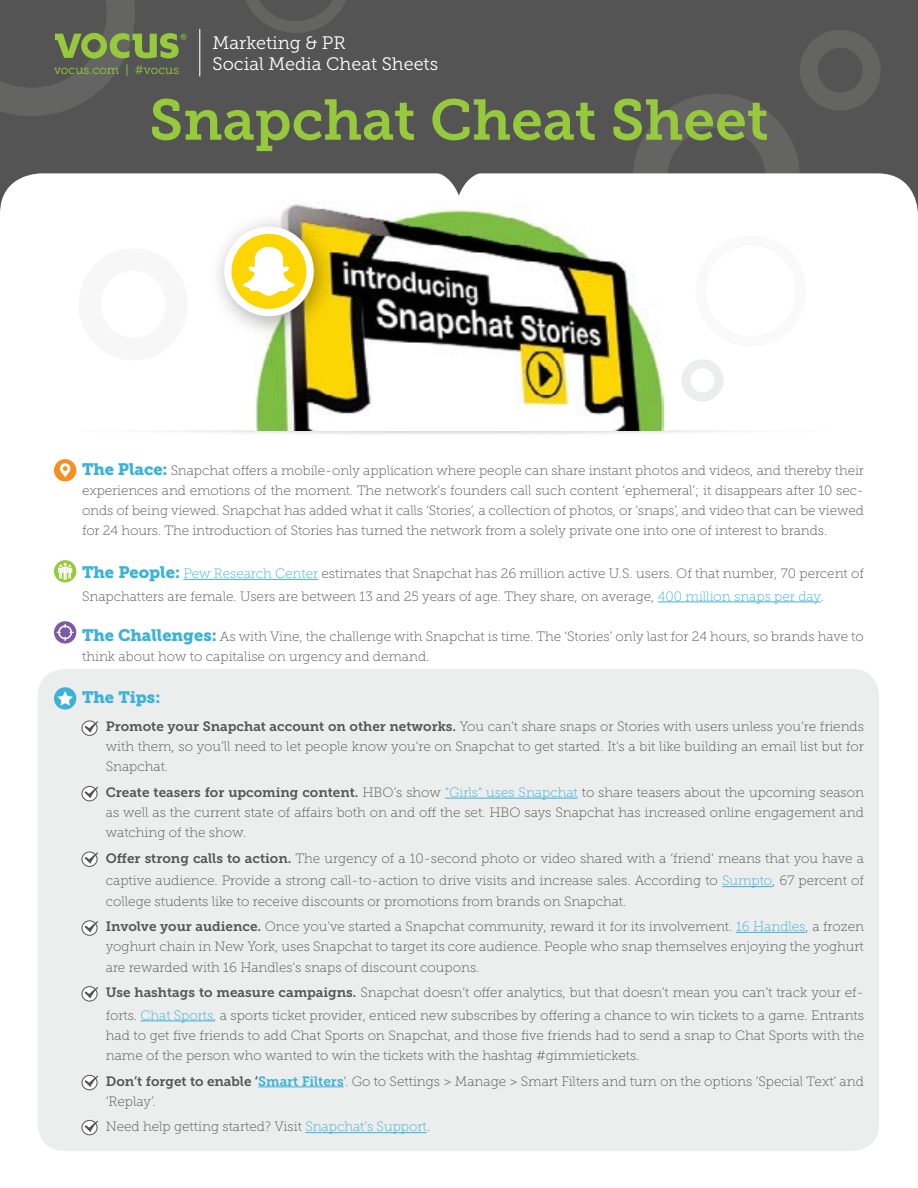
<style>
.page{position:relative;width:918px;height:1188px;background:#fff}
.page>*{position:absolute;margin:0;border:0;box-sizing:border-box;transform-origin:0 0}
.t1{font:57px "Museo Slab 700";color:#97c93d}
.t2{font:18px/21.6px "Museo Slab 300";color:#fff}
.t3{font:16.5px "Museo Slab 900";color:#3bb2d8}
.t4{font:13.5px/20.2px "Museo Slab 100";color:#545454}
.t5{font:12.45px "Museo Slab 300";color:#97c93d}
.s1{font-family:"Museo Slab 900";font-size:16.5px;color:#3bb2d8}
.s2{color:#3bb2d8}
.s3{font-family:"Museo Slab 700"}
.s4{font-family:"Museo Slab 700";color:#3bb2d8}
</style>
<div class="page">
<div style="left:38px;top:669px;width:841px;height:482px;background:#eceded;border-radius:27px"></div>
<div style="left:0;top:0;width:918px;height:222px;background:#545454"></div>
<div style="left:633px;top:94px;width:167px;height:167px;border:34px solid #646463;border-radius:50%"></div>
<div style="left:800px;top:30px;width:81px;height:81px;border:18px solid #646463;border-radius:50%"></div>
<svg style="left:246px;top:0;width:100px;height:33px"></svg>
<div style="left:0;top:173px;width:918px;height:161px;background:#fff;border-radius:40px"></div>
<svg style="left:431px;top:173px;width:56px;height:23px"></svg>
<hr style="left:183px;top:579px;width:135px;height:1px;background:#3bb2d8">
<hr style="left:658px;top:602px;width:163px;height:1px;background:#3bb2d8">
<hr style="left:445px;top:798px;width:133px;height:1px;background:#3bb2d8">
<hr style="left:722px;top:886px;width:50px;height:1px;background:#3bb2d8">
<hr style="left:736px;top:932px;width:69px;height:1px;background:#3bb2d8">
<hr style="left:141px;top:1021px;width:72px;height:1px;background:#3bb2d8">
<hr style="left:258px;top:1087px;width:86px;height:1px;background:#3bb2d8">
<hr style="left:305px;top:1132px;width:122px;height:1px;background:#3bb2d8">
<div style="left:54px;top:459px;width:22px;height:22px;background:#f78f20;border-radius:50%"></div>
<svg style="left:60px;top:463px;width:10px;height:14px"></svg>
<svg style="left:54px;top:560px;width:22px;height:22px"></svg>
<svg style="left:58px;top:563px;width:14px;height:17px"></svg>
<svg style="left:54px;top:621px;width:22px;height:23px"></svg>
<svg style="left:57px;top:624px;width:17px;height:17px"></svg>
<div style="left:54px;top:687px;width:22px;height:23px;background:#3bb2d8;border-radius:50%"></div>
<svg style="left:57px;top:691px;width:16px;height:15px"></svg>
<div style="left:82px;top:720px;width:16px;height:16px;border:1px solid #545454;border-radius:50%"></div>
<svg style="left:84px;top:721px;width:14px;height:12px"></svg>
<div style="left:82px;top:786px;width:16px;height:15px;border:1px solid #545454;border-radius:50%"></div>
<svg style="left:84px;top:786px;width:14px;height:12px"></svg>
<div style="left:82px;top:852px;width:16px;height:15px;border:1px solid #545454;border-radius:50%"></div>
<svg style="left:84px;top:852px;width:14px;height:12px"></svg>
<div style="left:82px;top:920px;width:16px;height:16px;border:1px solid #545454;border-radius:50%"></div>
<svg style="left:84px;top:921px;width:14px;height:12px"></svg>
<svg style="left:82px;top:987px;width:15px;height:14px"></svg>
<div style="left:82px;top:986px;width:16px;height:16px;border:1px solid #545454;border-radius:50%"></div>
<svg style="left:84px;top:987px;width:14px;height:11px"></svg>
<div style="left:681px;top:359px;width:43px;height:43px;border:9px solid #eceded;border-radius:50%"></div>
<div style="left:79px;top:248px;width:109px;height:112px;border:22px solid #eceded;border-radius:50%"></div>
<div style="left:696px;top:235px;width:110px;height:112px;border:10px solid #eceded;border-radius:50%"></div>
<img style="left:254px;top:209px;width:410px;height:222px">
<svg style="left:0;top:0;width:186px;height:116px"></svg>
<hr style="left:199px;top:29px;width:1px;height:47px;background:#fff">
<div style="left:82px;top:1075px;width:16px;height:15px;border:1px solid #545454;border-radius:50%"></div>
<svg style="left:84px;top:1075px;width:14px;height:12px"></svg>
<div style="left:82px;top:1120px;width:16px;height:15px;border:1px solid #545454;border-radius:50%"></div>
<svg style="left:84px;top:1120px;width:14px;height:12px"></svg>
<img style="left:218px;top:203px;width:124px;height:139px">
<svg style="left:228px;top:230px;width:82px;height:83px;fill:#fcd502"></svg>
<div style="left:224px;top:227px;width:90px;height:89px;border:7px solid #fff;border-radius:50%"></div>
<svg style="left:243px;top:246px;width:52px;height:51px"></svg>
<p class="t5" style="left:54px;top:63px;width:127px">vocus.com | #vocus</p>
<h2 class="t2" style="left:212px;top:32px;width:227px">Marketing &amp; PR<br>Social Media Cheat Sheets</h2>
<h1 class="t1" style="left:149px;top:88px;width:621px">Snapchat Cheat Sheet</h1>
<p class="t4" style="left:82px;top:460px;width:784px;text-align:justify"><span class="s1">The Place:</span> Snapchat offers a mobile-only application where people can share instant photos and videos, and thereby their experiences and emotions of the moment. The network’s founders call such content ‘ephemeral’; it disappears after 10 sec&shy;onds of being viewed. Snapchat has added what it calls ‘Stories’, a collection of photos, or ‘snaps’, and video that can be viewed for 24 hours. The introduction of Stories has turned the network from a solely private one into one of interest to brands.</p>
<p class="t4" style="left:82px;top:562px;width:783px;line-height:22.5px"><span class="s1">The People:</span> <span class="s2">Pew Research Center</span> estimates that Snapchat has 26 million active U.S. users. Of that number, 70 percent of<br>Snapchatters are female. Users are between 13 and 25 years of age. They share, on average, <span class="s2">400 million snaps per day</span>.</p>
<p class="t4" style="left:82px;top:626px;width:783px"><span class="s1">The Challenges:</span> As with Vine, the challenge with Snapchat is time. The ‘Stories’ only last for 24 hours, so brands have to think about how to capitalise on urgency and demand.</p>
<p class="t3" style="left:82px;top:688px;width:80px">The Tips:</p>
<p class="t4" style="left:106px;top:716px;width:760px;text-align:justify"><span class="s3">Promote your Snapchat account on other networks.</span> You can’t share snaps or Stories with users unless you’re friends with them, so you’ll need to let people know you’re on Snapchat to get started. It’s a bit like building an email list but for Snapchat.</p>
<p class="t4" style="left:106px;top:782px;width:760px;text-align:justify"><span class="s3">Create teasers for upcoming content.</span> HBO’s show <span class="s2">“Girls” uses Snapchat</span> to share teasers about the upcoming season as well as the current state of affairs both on and off the set. HBO says Snapchat has increased online engagement and watching of the show.</p>
<p class="t4" style="left:106px;top:847px;width:760px;line-height:22.5px"><span class="s3">Offer strong calls to action.</span> The urgency of a 10-second photo or video shared with a ‘friend’ means that you have a captive audience. Provide a strong call-to-action to drive visits and increase sales. According to <span class="s2">Sumpto</span>, 67 percent of</p>
<p class="t4" style="left:106px;top:888px;width:760px;line-height:25.5px">college students like to receive discounts or promotions from brands on Snapchat.<br><span class="s3">Involve your audience.</span> Once you’ve started a Snapchat community, reward it for its involvement. <span class="s2">16 Handles</span>, a frozen</p>
<p class="t4" style="left:106px;top:937px;width:760px">yoghurt chain in New York, uses Snapchat to target its core audience. People who snap themselves enjoying the yoghurt are rewarded with 16 Handles’s snaps of discount coupons.</p>
<p class="t4" style="left:106px;top:981px;width:760px;line-height:22.5px"><span class="s3">Use hashtags to measure campaigns.</span> Snapchat doesn’t offer analytics, but that doesn’t mean you can’t track your ef&shy;forts. <span class="s2">Chat Sports</span>, a sports ticket provider, enticed new subscribes by offering a chance to win tickets to a game. Entrants</p>
<p class="t4" style="left:106px;top:1025px;width:760px">had to get five friends to add Chat Sports on Snapchat, and those five friends had to send a snap to Chat Sports with the name of the person who wanted to win the tickets with the hashtag #gimmietickets.</p>
<p class="t4" style="left:106px;top:1071px;width:760px"><span class="s3">Don’t forget to enable ‘</span><span class="s4">Smart Filters</span>‘. Go to Settings &gt; Manage &gt; Smart Filters and turn on the options ‘Special Text’ and ‘Replay’.</p>
<p class="t4" style="left:106px;top:1117px;width:326px">Need help getting started? Visit <span class="s2">Snapchat’s Support</span>.</p>
</div>
